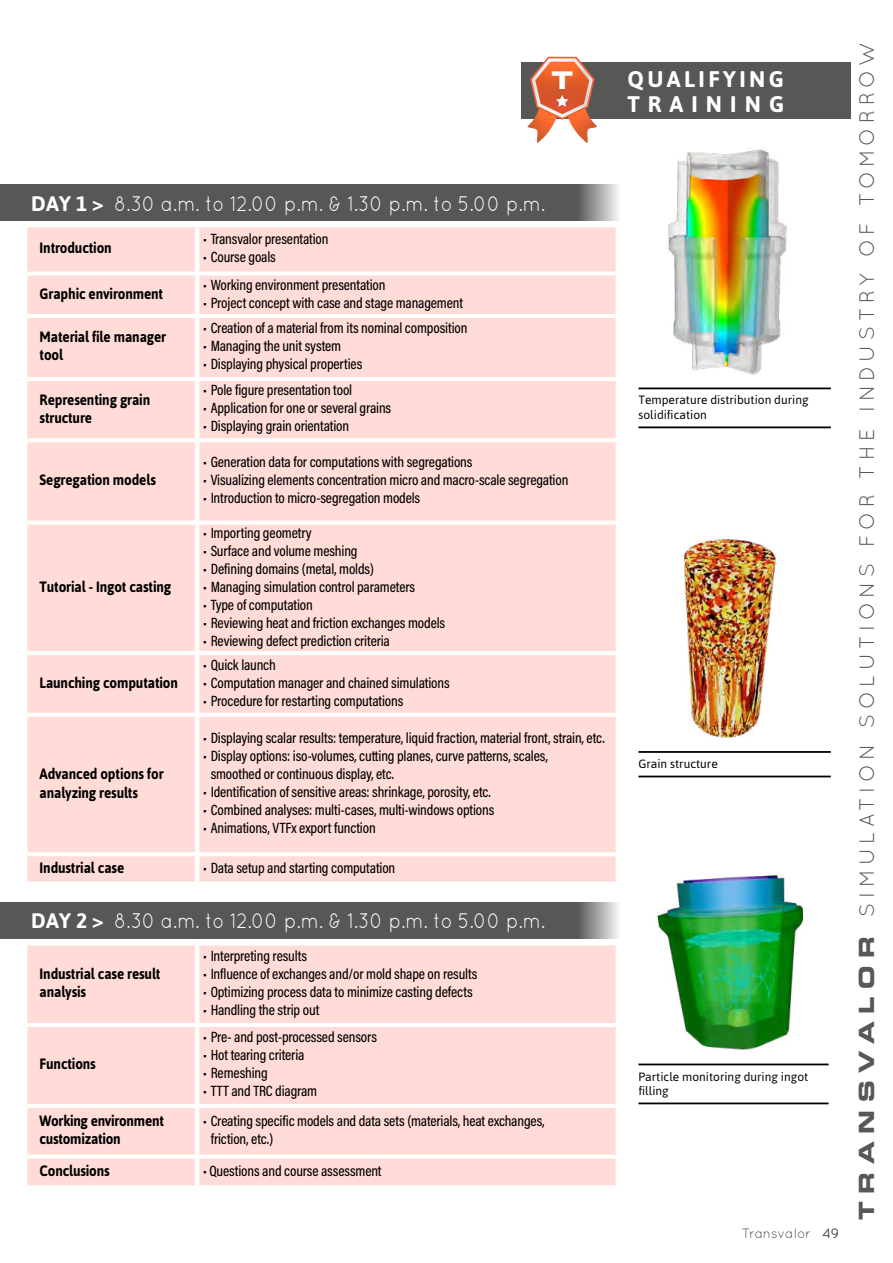
<style>
.page{position:relative;width:893px;height:1263px;background:#fff}
.page>*{position:absolute;margin:0;border:0;box-sizing:border-box;transform-origin:0 0}
.t1{font:24.3px "Eurostile LT Std Bold Ex 2";color:#fff}
.t2{font:700 22.65px/24.6px "Asap";letter-spacing:.155em;color:#fff}
.t3{font:21px "Quicksand";color:#fff;scale:.9 1}
.t4{font:21px "Quicksand";letter-spacing:.225em;color:#575756}
.t5{font:500 15px/18px "Acumin Pro Cond";letter-spacing:-.01em;color:#000}
.t6{font:700 15px/18px "Asap";letter-spacing:-.01em;color:#000;scale:.9 1}
.t7{font:13.5px "Quicksand";letter-spacing:-.015em;color:#575756}
.t8{font:12px/14.4px "Asap";color:#000}
.s1{font-family:"Asap";font-weight:700}
.s2{font-family:"Eurostile Bold Extended Two"}
</style>
<div class="page">
<div style="left:0;top:185px;width:620px;height:36px;background:#575756"></div>
<div style="left:0;top:902px;width:620px;height:36px;background:#575756"></div>
<svg style="left:27px;top:227px;width:589px;height:654px;background:#ffddd8"></svg>
<div style="left:27px;top:271px;width:170px;height:5px;background:#fff"></div>
<hr style="left:27px;top:314px;width:170px;height:4px;background:#fff">
<hr style="left:27px;top:377px;width:170px;height:4px;background:#fff">
<hr style="left:27px;top:438px;width:170px;height:4px;background:#fff">
<svg style="left:27px;top:521px;width:170px;height:4px"></svg>
<hr style="left:27px;top:651px;width:170px;height:4px;background:#fff">
<hr style="left:27px;top:713px;width:170px;height:4px;background:#fff">
<hr style="left:27px;top:852px;width:170px;height:4px;background:#fff">
<svg style="left:26px;top:881px;width:171px;height:1px"></svg>
<div style="left:197px;top:271px;width:419px;height:5px;background:#fff"></div>
<hr style="left:197px;top:314px;width:419px;height:4px;background:#fff">
<hr style="left:197px;top:377px;width:419px;height:4px;background:#fff">
<hr style="left:197px;top:438px;width:419px;height:4px;background:#fff">
<svg style="left:197px;top:521px;width:419px;height:4px"></svg>
<hr style="left:197px;top:651px;width:419px;height:4px;background:#fff">
<hr style="left:197px;top:713px;width:419px;height:4px;background:#fff">
<hr style="left:197px;top:852px;width:419px;height:4px;background:#fff">
<svg style="left:197px;top:881px;width:420px;height:1px"></svg>
<hr style="left:195px;top:227px;width:4px;height:44px;background:#fff">
<hr style="left:195px;top:276px;width:4px;height:38px;background:#fff">
<hr style="left:195px;top:318px;width:4px;height:59px;background:#fff">
<hr style="left:195px;top:381px;width:4px;height:57px;background:#fff">
<hr style="left:195px;top:442px;width:4px;height:79px;background:#fff">
<hr style="left:195px;top:525px;width:4px;height:126px;background:#fff">
<hr style="left:195px;top:655px;width:4px;height:58px;background:#fff">
<hr style="left:195px;top:717px;width:4px;height:135px;background:#fff">
<hr style="left:195px;top:856px;width:4px;height:25px;background:#fff">
<div style="left:27px;top:945px;width:589px;height:240px;background:#ffdcd7"></div>
<hr style="left:27px;top:1023px;width:170px;height:4px;background:#fff">
<hr style="left:27px;top:1104px;width:170px;height:4px;background:#fff">
<hr style="left:27px;top:1155px;width:170px;height:4px;background:#fff">
<svg style="left:27px;top:1185px;width:168px;height:1px"></svg>
<hr style="left:197px;top:1023px;width:419px;height:4px;background:#fff">
<hr style="left:197px;top:1104px;width:419px;height:4px;background:#fff">
<hr style="left:197px;top:1155px;width:419px;height:4px;background:#fff">
<svg style="left:197px;top:1185px;width:419px;height:1px"></svg>
<hr style="left:195px;top:945px;width:4px;height:78px;background:#fff">
<hr style="left:195px;top:1027px;width:4px;height:77px;background:#fff">
<hr style="left:195px;top:1108px;width:4px;height:47px;background:#fff">
<hr style="left:195px;top:1159px;width:4px;height:26px;background:#fff">
<img style="left:657px;top:875px;width:147px;height:176px">
<hr style="left:638px;top:387px;width:193px;height:2px;background:#000">
<hr style="left:638px;top:426px;width:193px;height:2px;background:#000">
<hr style="left:638px;top:751px;width:193px;height:2px;background:#000">
<hr style="left:638px;top:776px;width:193px;height:1px;background:#000">
<hr style="left:638px;top:1063px;width:191px;height:2px;background:#000">
<hr style="left:638px;top:1102px;width:191px;height:2px;background:#000">
<img style="left:667px;top:148px;width:120px;height:227px">
<img style="left:684px;top:538px;width:92px;height:200px">
<div style="left:521px;top:62px;width:329px;height:56px;background:#575756"></div>
<svg style="left:527px;top:57px;width:70px;height:86px"></svg>
<h1 class="t1" style="left:552px;top:63px;width:23px">T</h1>
<h3 class="t3" style="left:31px;top:191px;width:572px"><span class="s1">DAY 1 &gt;</span> 8.30 a.m. to 12.00 p.m. &amp; 1.30 p.m. to 5.00 p.m.</h3>
<p class="t6" style="left:40px;top:238px;width:82px">Introduction</p>
<p class="t6" style="left:40px;top:284px;width:139px">Graphic environment</p>
<p class="t6" style="left:40px;top:328px;width:142px">Material file manager tool</p>
<p class="t6" style="left:40px;top:390px;width:124px">Representing grain structure</p>
<p class="t6" style="left:40px;top:470px;width:131px">Segregation models</p>
<p class="t6" style="left:40px;top:577px;width:148px">Tutorial - Ingot casting</p>
<p class="t6" style="left:40px;top:673px;width:155px">Launching computation</p>
<p class="t6" style="left:40px;top:765px;width:139px">Advanced options for analyzing results</p>
<p class="t5" style="left:203px;top:230px;width:127px">• Transvalor presentation</p>
<p class="t5" style="left:203px;top:248px;width:74px">• Course goals</p>
<p class="t5" style="left:203px;top:275px;width:184px">• Working environment presentation</p>
<p class="t5" style="left:203px;top:293px;width:261px">• Project concept with case and stage management</p>
<p class="t5" style="left:203px;top:319px;width:266px">• Creation of a material from its nominal composition</p>
<p class="t5" style="left:203px;top:337px;width:139px">• Managing the unit system</p>
<p class="t5" style="left:203px;top:355px;width:161px">• Displaying physical properties</p>
<p class="t5" style="left:203px;top:381px;width:151px">• Pole figure presentation tool</p>
<p class="t5" style="left:203px;top:399px;width:190px">• Application for one or several grains</p>
<p class="t5" style="left:203px;top:417px;width:148px">• Displaying grain orientation</p>
<p class="t5" style="left:203px;top:453px;width:271px">• Generation data for computations with segregations</p>
<p class="t5" style="left:203px;top:471px;width:367px">• Visualizing elements concentration micro and macro-scale segregation</p>
<p class="t5" style="left:203px;top:489px;width:219px">• Introduction to micro-segregation models</p>
<p class="t5" style="left:203px;top:523px;width:110px">• Importing geometry</p>
<p class="t5" style="left:203px;top:541px;width:156px">• Surface and volume meshing</p>
<p class="t5" style="left:203px;top:559px;width:172px">• Defining domains (metal, molds)</p>
<p class="t5" style="left:203px;top:577px;width:214px">• Managing simulation control parameters</p>
<p class="t5" style="left:203px;top:595px;width:111px">• Type of computation</p>
<p class="t5" style="left:203px;top:613px;width:244px">• Reviewing heat and friction exchanges models</p>
<p class="t5" style="left:203px;top:631px;width:188px">• Reviewing defect prediction criteria</p>
<p class="t5" style="left:203px;top:655px;width:74px">• Quick launch</p>
<p class="t5" style="left:203px;top:673px;width:248px">• Computation manager and chained simulations</p>
<p class="t5" style="left:203px;top:691px;width:202px">• Procedure for restarting computations</p>
<p class="t5" style="left:203px;top:729px;width:403px">• Displaying scalar results: temperature, liquid fraction, material front, strain, etc.</p>
<p class="t5" style="left:211px;top:747px;width:339px;text-indent:-8px">• Display options: iso-volumes, cutting planes, curve patterns, scales, smoothed or continuous display, etc.</p>
<p class="t5" style="left:203px;top:783px;width:289px">• Identification of sensitive areas: shrinkage, porosity, etc.</p>
<p class="t5" style="left:203px;top:801px;width:293px">• Combined analyses: multi-cases, multi-windows options</p>
<p class="t5" style="left:203px;top:819px;width:174px">• Animations, VTFx export function</p>
<p class="t6" style="left:40px;top:858px;width:96px">Industrial case</p>
<p class="t5" style="left:203px;top:858px;width:194px">• Data setup and starting computation</p>
<h3 class="t3" style="left:31px;top:909px;width:572px"><span class="s1">DAY 2 &gt;</span> 8.30 a.m. to 12.00 p.m. &amp; 1.30 p.m. to 5.00 p.m.</h3>
<p class="t6" style="left:40px;top:964px;width:136px">Industrial case result analysis</p>
<p class="t6" style="left:40px;top:1054px;width:64px">Functions</p>
<p class="t5" style="left:203px;top:946px;width:105px">• Interpreting results</p>
<p class="t5" style="left:203px;top:964px;width:276px">• Influence of exchanges and/or mold shape on results</p>
<p class="t5" style="left:203px;top:982px;width:271px">• Optimizing process data to minimize casting defects</p>
<p class="t5" style="left:203px;top:1000px;width:118px">• Handling the strip out</p>
<p class="t5" style="left:203px;top:1028px;width:175px">• Pre- and post-processed sensors</p>
<p class="t5" style="left:203px;top:1046px;width:103px">• Hot tearing criteria</p>
<p class="t5" style="left:203px;top:1064px;width:66px">• Remeshing</p>
<p class="t5" style="left:203px;top:1082px;width:116px">• TTT and TRC diagram</p>
<p class="t6" style="left:40px;top:1111px;width:140px">Working environment customization</p>
<p class="t5" style="left:211px;top:1112px;width:335px;text-indent:-8px">• Creating specific models and data sets (materials, heat exchanges, friction, etc.)</p>
<p class="t6" style="left:40px;top:1161px;width:80px">Conclusions</p>
<p class="t5" style="left:203px;top:1161px;width:180px">• Questions and course assessment</p>
<h2 class="t2" style="left:627px;top:66px;width:158px">QUALIFYING<br>TRAINING</h2>
<p class="t8" style="left:638px;top:393px;width:172px">Temperature distribution during solidification</p>
<p class="t8" style="left:638px;top:756px;width:81px">Grain structure</p>
<p class="t8" style="left:638px;top:1069px;width:171px">Particle monitoring during ingot filling</p>
<p class="t7" style="left:742px;top:1225px;width:71px">Transvalor</p>
<p class="t7" style="left:822px;top:1225px;width:19px">49</p>
<h3 class="t4" style="left:855px;top:1220px;width:1179px;rotate:-90deg"><span class="s2">TRANSVALOR</span> SIMULATION SOLUTIONS FOR THE INDUSTRY OF TOMORROW</h3>
</div>
